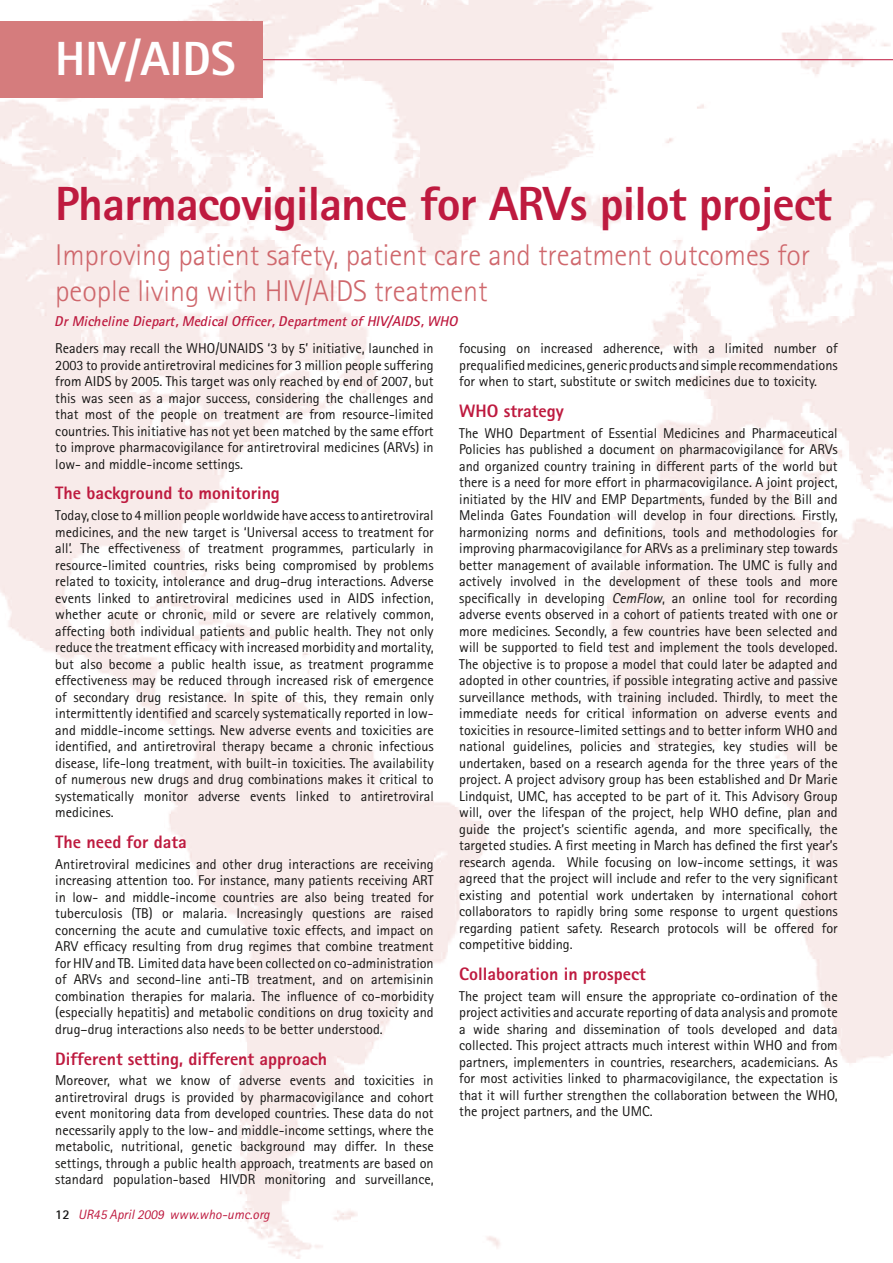
<style>
.page{position:relative;width:893px;height:1263px;background:#fff}
.page>*{position:absolute;margin:0;border:0;box-sizing:border-box;transform-origin:0 0}
.t1{font:800 48px "Rotis Sans Serif";letter-spacing:-.02em;color:#be1a3f}
.t2{font:800 48px "Rotis Sans Serif";color:#fff}
.t3{font:300 30px/36px "Rotis Sans Serif";color:#cf676c}
.t4{font:800 18px "Rotis Sans Serif";color:#be1a3f}
.t5{font:14.25px/16.5px "Rotis Sans Serif";color:#151413;text-align:justify}
.t6{font:italic 700 14.25px "Rotis Sans Serif";color:#be1a3f}
.t7{font:italic 13.5px "Rotis Sans Serif";color:#be1a3f}
.s1{font-style:italic}
.s2{font-weight:700;font-style:normal;color:#151413}
</style>
<div class="page">
<hr style="left:0;top:59px;width:893px;height:1px;background:#be1a3f">
<div style="left:0;top:21px;width:262px;height:77px;background:#d57c7d"></div>
<h1 class="t2" style="left:55px;top:28px;width:182px">HIV/AIDS</h1>
<h1 class="t1" style="left:55px;top:173px;width:778px">Pharmacovigilance for ARVs pilot project</h1>
<h2 class="t3" style="left:55px;top:237px;width:756px">Improving patient safety, patient care and treatment outcomes for people living with HIV/AIDS treatment</h2>
<p class="t6" style="left:55px;top:312px;width:405px">Dr Micheline Diepart, Medical Officer, Department of HIV/AIDS, WHO</p>
<p class="t5" style="left:55px;top:340px;width:380px">Readers may recall the WHO/UNAIDS ‘3 by 5’ initiative, launched in 2003 to provide antiretroviral medicines for 3 million people suffering from AIDS by 2005. This target was only reached by end of 2007, but this was seen as a major success, considering the challenges and that most of the people on treatment are from resource-limited countries. This initiative has not yet been matched by the same effort to improve pharmacovigilance for antiretroviral medicines (ARVs) in low- and middle-income settings.</p>
<p class="t4" style="left:55px;top:482px;width:226px">The background to monitoring</p>
<p class="t5" style="left:55px;top:507px;width:380px">Today, close to 4 million people worldwide have access to antiretroviral medicines, and the new target is ‘Universal access to treatment for all’. The effectiveness of treatment programmes, particularly in resource-limited countries, risks being compromised by problems related to toxicity, intolerance and drug–drug interactions. Adverse events linked to antiretroviral medicines used in AIDS infection, whether acute or chronic, mild or severe are relatively common, affecting both individual patients and public health. They not only reduce the treatment efficacy with increased morbidity and mortality, but also become a public health issue, as treatment programme effectiveness may be reduced through increased risk of emergence of secondary drug resistance. In spite of this, they remain only intermittently identified and scarcely systematically reported in low&shy;and middle-income settings. New adverse events and toxicities are identified, and antiretroviral therapy became a chronic infectious disease, life-long treatment, with built-in toxicities. The availability of numerous new drugs and drug combinations makes it critical to systematically monitor adverse events linked to antiretroviral medicines.</p>
<p class="t4" style="left:55px;top:830px;width:133px">The need for data</p>
<p class="t5" style="left:55px;top:855px;width:380px">Antiretroviral medicines and other drug interactions are receiving increasing attention too. For instance, many patients receiving ART in low- and middle-income countries are also being treated for tuberculosis (TB) or malaria. Increasingly questions are raised concerning the acute and cumulative toxic effects, and impact on ARV efficacy resulting from drug regimes that combine treatment for HIV and TB. Limited data have been collected on co-administration of ARVs and second-line anti-TB treatment, and on artemisinin combination therapies for malaria. The influence of co-morbidity (especially hepatitis) and metabolic conditions on drug toxicity and drug–drug interactions also needs to be better understood.</p>
<p class="t4" style="left:55px;top:1047px;width:273px">Different setting, different approach</p>
<p class="t5" style="left:55px;top:1072px;width:380px">Moreover, what we know of adverse events and toxicities in antiretroviral drugs is provided by pharmacovigilance and cohort event monitoring data from developed countries. These data do not necessarily apply to the low- and middle-income settings, where the metabolic, nutritional, genetic background may differ. In these settings, through a public health approach, treatments are based on standard population-based HIVDR monitoring and surveillance,</p>
<p class="t5" style="left:459px;top:340px;width:380px">focusing on increased adherence, with a limited number of prequalified medicines, generic products and simple recommendations for when to start, substitute or switch medicines due to toxicity.</p>
<p class="t4" style="left:459px;top:399px;width:106px">WHO strategy</p>
<p class="t5" style="left:459px;top:424px;width:380px">The WHO Department of Essential Medicines and Pharmaceutical Policies has published a document on pharmacovigilance for ARVs and organized country training in different parts of the world but there is a need for more effort in pharmacovigilance. A joint project, initiated by the HIV and EMP Departments, funded by the Bill and Melinda Gates Foundation will develop in four directions. Firstly, harmonizing norms and definitions, tools and methodologies for improving pharmacovigilance for ARVs as a preliminary step towards better management of available information. The UMC is fully and actively involved in the development of these tools and more specifically in developing <span class="s1">CemFlow</span>, an online tool for recording adverse events observed in a cohort of patients treated with one or more medicines. Secondly, a few countries have been selected and will be supported to field test and implement the tools developed.<br>The objective is to propose a model that could later be adapted and adopted in other countries, if possible integrating active and passive surveillance methods, with training included. Thirdly, to meet the immediate needs for critical information on adverse events and toxicities in resource-limited settings and to better inform WHO and national guidelines, policies and strategies, key studies will be undertaken, based on a research agenda for the three years of the project. A project advisory group has been established and Dr Marie Lindquist, UMC, has accepted to be part of it. This Advisory Group will, over the lifespan of the project, help WHO define, plan and guide the project’s scientific agenda, and more specifically, the targeted studies. A first meeting in March has defined the first year’s research agenda. While focusing on low-income settings, it was agreed that the project will include and refer to the very significant existing and potential work undertaken by international cohort collaborators to rapidly bring some response to urgent questions regarding patient safety. Research protocols will be offered for competitive bidding.</p>
<p class="t4" style="left:459px;top:962px;width:188px">Collaboration in prospect</p>
<p class="t5" style="left:459px;top:987px;width:380px">The project team will ensure the appropriate co-ordination of the project activities and accurate reporting of data analysis and promote a wide sharing and dissemination of tools developed and data collected. This project attracts much interest within WHO and from partners, implementers in countries, researchers, academicians. As for most activities linked to pharmacovigilance, the expectation is that it will further strengthen the collaboration between the WHO, the project partners, and the UMC.</p>
<p class="t7" style="left:55px;top:1207px;width:216px"><span class="s2">12</span> UR45 April 2009 www.who-umc.org</p>
</div>
